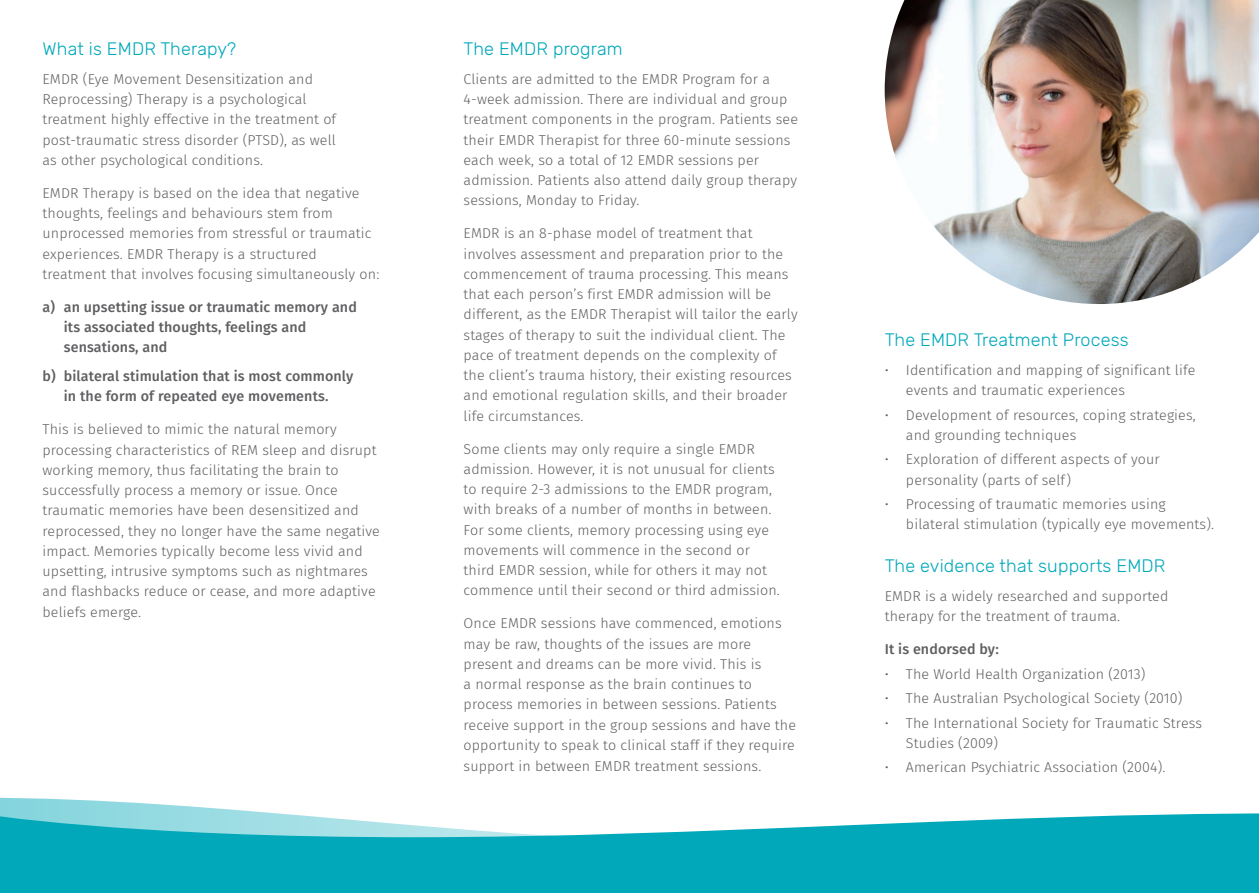
<style>
.page{position:relative;width:1259px;height:893px;background:#fff}
.page>*{position:absolute;margin:0;border:0;box-sizing:border-box;transform-origin:0 0}
.t1{font:300 18px "Rubik";letter-spacing:.01em;color:#00a8b9}
.t2{font:300 14.25px/20.2px "Fira Sans";letter-spacing:.01em;color:#5f5f62}
.t3{font:500 14.25px/20.2px "Fira Sans";letter-spacing:.01em;color:#5f5f62}
</style>
<div class="page">
<svg style="left:0;top:798px;width:271px;height:15px"></svg>
<svg style="left:0;top:813px;width:1259px;height:80px;background:#26b5c3"></svg>
<img style="left:884px;top:0;width:375px;height:304px">
<p class="t1" style="left:43px;top:39px;width:195px">What is EMDR Therapy?</p>
<p class="t2" style="left:43px;top:69px;width:295px">EMDR (Eye Movement Desensitization and Reprocessing) Therapy is a psychological treatment highly effective in the treatment of post-traumatic stress disorder (PTSD), as well as other psychological conditions.</p>
<p class="t2" style="left:43px;top:183px;width:338px">EMDR Therapy is based on the idea that negative thoughts, feelings and behaviours stem from unprocessed memories from stressful or traumatic experiences. EMDR Therapy is a structured treatment that involves focusing simultaneously on:</p>
<p class="t3" style="left:64px;top:296px;width:295px;text-indent:-21px">a) an upsetting issue or traumatic memory and its associated thoughts, feelings and sensations, and</p>
<p class="t3" style="left:43px;top:365px;width:312px;text-align:center">b) bilateral stimulation that is most commonly in the form of repeated eye movements.</p>
<p class="t2" style="left:43px;top:419px;width:339px">This is believed to mimic the natural memory processing characteristics of REM sleep and disrupt working memory, thus facilitating the brain to successfully process a memory or issue. Once traumatic memories have been desensitized and reprocessed, they no longer have the same negative impact. Memories typically become less vivid and upsetting, intrusive symptoms such as nightmares and flashbacks reduce or cease, and more adaptive beliefs emerge.</p>
<p class="t1" style="left:463px;top:39px;width:161px">The EMDR program</p>
<p class="t2" style="left:463px;top:69px;width:336px">Clients are admitted to the EMDR Program for a 4-week admission. There are individual and group treatment components in the program. Patients see their EMDR Therapist for three 60-minute sessions each week, so a total of 12 EMDR sessions per admission. Patients also attend daily group therapy sessions, Monday to Friday.</p>
<p class="t2" style="left:463px;top:223px;width:335px">EMDR is an 8-phase model of treatment that involves assessment and preparation prior to the commencement of trauma processing. This means that each person’s first EMDR admission will be different, as the EMDR Therapist will tailor the early stages of therapy to suit the individual client. The pace of treatment depends on the complexity of the client’s trauma history, their existing resources and emotional regulation skills, and their broader life circumstances.</p>
<p class="t2" style="left:463px;top:438px;width:318px">Some clients may only require a single EMDR admission. However, it is not unusual for clients to require 2-3 admissions to the EMDR program, with breaks of a number of months in between.<br>For some clients, memory processing using eye movements will commence in the second or third EMDR session, while for others it may not commence until their second or third admission.</p>
<p class="t2" style="left:463px;top:613px;width:334px">Once EMDR sessions have commenced, emotions may be raw, thoughts of the issues are more present and dreams can be more vivid. This is<br>a normal response as the brain continues to process memories in between sessions. Patients receive support in the group sessions and have the opportunity to speak to clinical staff if they require support in between EMDR treatment sessions.</p>
<p class="t1" style="left:884px;top:330px;width:245px">The EMDR Treatment Process</p>
<p class="t2" style="left:906px;top:360px;width:291px;text-indent:-21px">• Identification and mapping of significant life events and traumatic experiences</p>
<p class="t2" style="left:906px;top:404px;width:291px;text-indent:-21px">• Development of resources, coping strategies, and grounding techniques</p>
<p class="t2" style="left:906px;top:449px;width:255px;text-indent:-21px">• Exploration of different aspects of your personality (parts of self)</p>
<p class="t2" style="left:906px;top:494px;width:309px;text-indent:-21px">• Processing of traumatic memories using bilateral stimulation (typically eye movements).</p>
<p class="t1" style="left:884px;top:556px;width:282px">The evidence that supports EMDR</p>
<p class="t2" style="left:884px;top:586px;width:285px">EMDR is a widely researched and supported therapy for the treatment of trauma.</p>
<p class="t3" style="left:884px;top:638px;width:116px">It is endorsed by:</p>
<p class="t2" style="left:884px;top:663px;width:262px">• The World Health Organization (2013)</p>
<p class="t2" style="left:884px;top:688px;width:299px">• The Australian Psychological Society (2010)</p>
<p class="t2" style="left:906px;top:712px;width:297px;text-indent:-21px">• The International Society for Traumatic Stress<br>Studies (2009)</p>
<p class="t2" style="left:884px;top:757px;width:282px">• American Psychiatric Association (2004).</p>
</div>
